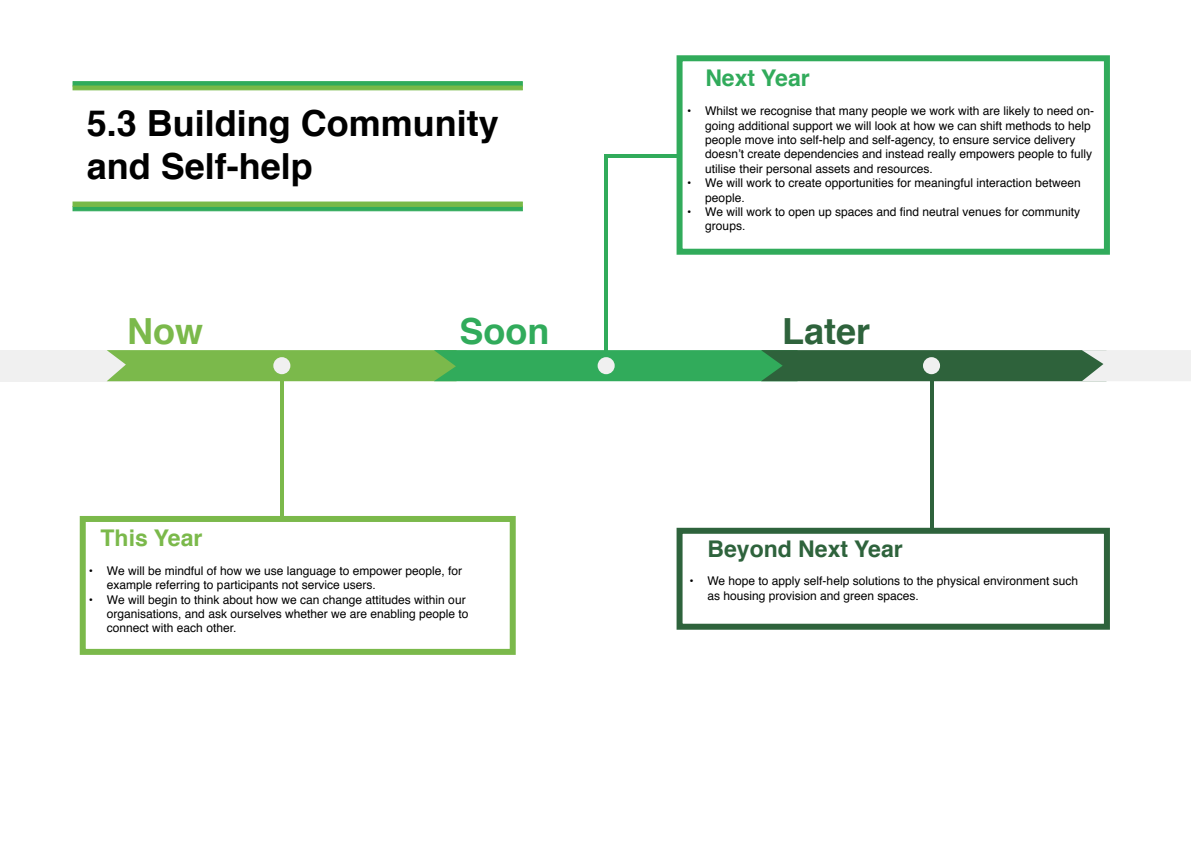
<style>
.page{position:relative;width:1191px;height:842px;background:#fff}
.page>*{position:absolute;margin:0;border:0;box-sizing:border-box;transform-origin:0 0}
.t1{font:700 36px/43.2px "Helvetica";color:#000}
.t2{font:700 36px "Helvetica";color:#2e633c}
.t3{font:700 36px "Helvetica";color:#31ab5b}
.t4{font:700 36px "Helvetica";color:#7bb94b}
.t5{font:700 23px "Helvetica";color:#2e633c}
.t6{font:700 23px "Helvetica";color:#7bb94b}
.t7{font:700 23px "Helvetica";color:#31ab5b}
.t8{font:12px/14.4px "Helvetica";color:#000}
</style>
<div class="page">
<div style="left:80px;top:516px;width:436px;height:139px;background:#fff;border:6px solid #7bb94b"></div>
<svg style="left:73px;top:81px;width:450px;height:5px;background:#3aad5c"></svg>
<div style="left:73px;top:206px;width:450px;height:5px;background:#30ab5b;border:1px solid #30ab5b"></div>
<hr style="left:73px;top:86px;width:450px;height:4px;background:#78b947">
<div style="left:73px;top:202px;width:450px;height:5px;background:#78b947"></div>
<div style="left:0;top:350px;width:130px;height:31px;background:#f0f0f0"></div>
<div style="left:676px;top:55px;width:434px;height:200px;background:#fff;border:6px solid #31ab5b"></div>
<div style="left:676px;top:528px;width:434px;height:102px;background:#fff;border:6px solid #2e633c"></div>
<hr style="left:280px;top:377px;width:4px;height:140px;background:#7bb94b">
<hr style="left:604px;top:154px;width:4px;height:201px;background:#31ab5b">
<hr style="left:604px;top:154px;width:75px;height:4px;background:#31ab5b">
<svg style="left:929px;top:381px;width:4px;height:151px"></svg>
<svg style="left:107px;top:350px;width:1084px;height:31px;background:#5da25f"></svg>
<h1 class="t1" style="left:87px;top:102px;width:414px">5.3 Building Community and Self-help</h1>
<h2 class="t7" style="left:705px;top:60px;width:106px">Next Year</h2>
<p class="t8" style="left:705px;top:104px;width:390px;text-indent:-18px">• Whilst we recognise that many people we work with are likely to need on&shy;going additional support we will look at how we can shift methods to help people move into self-help and self-agency, to ensure service delivery doesn’t create dependencies and instead really empowers people to fully utilise their personal assets and resources.</p>
<p class="t8" style="left:705px;top:176px;width:377px;text-indent:-18px">• We will work to create opportunities for meaningful interaction between people.</p>
<p class="t8" style="left:705px;top:205px;width:376px;text-indent:-18px">• We will work to open up spaces and find neutral venues for community groups.</p>
<h1 class="t4" style="left:127px;top:302px;width:77px">Now</h1>
<h1 class="t3" style="left:459px;top:302px;width:91px">Soon</h1>
<h1 class="t2" style="left:782px;top:302px;width:90px">Later</h1>
<h2 class="t6" style="left:101px;top:519px;width:103px">This Year</h2>
<p class="t8" style="left:107px;top:564px;width:357px;text-indent:-18px">• We will be mindful of how we use language to empower people, for example referring to participants not service users.</p>
<p class="t8" style="left:107px;top:592px;width:363px;text-indent:-18px">• We will begin to think about how we can change attitudes within our organisations, and ask ourselves whether we are enabling people to connect with each other.</p>
<h2 class="t5" style="left:707px;top:530px;width:197px">Beyond Next Year</h2>
<p class="t8" style="left:707px;top:574px;width:372px;text-indent:-18px">• We hope to apply self-help solutions to the physical environment such as housing provision and green spaces.</p>
</div>
